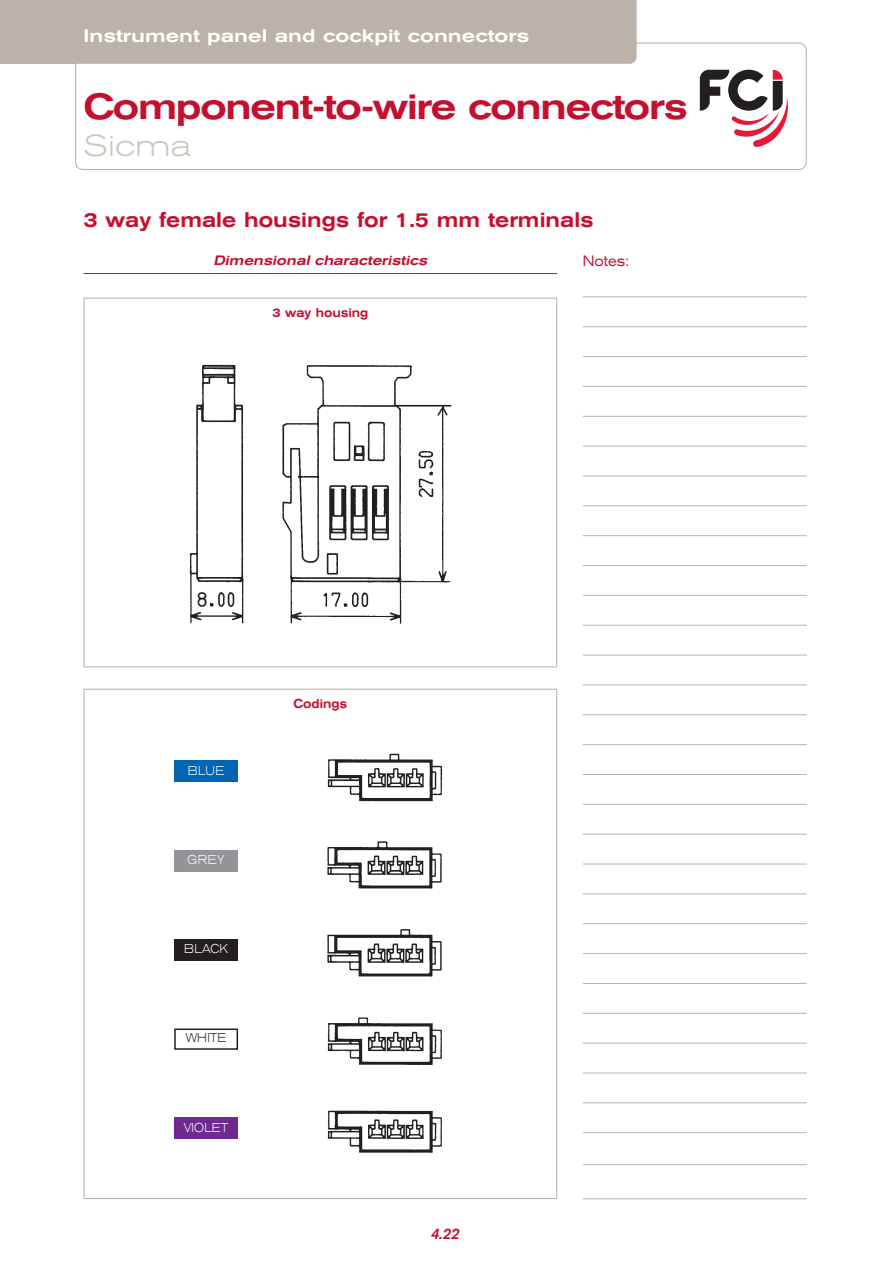
<style>
.page{position:relative;width:893px;height:1263px;background:#fff}
.page>*{position:absolute;margin:0;border:0;box-sizing:border-box;transform-origin:0 0}
.t1{font:500 expanded 36px "Akzidenz Grotesk BE";letter-spacing:-.04em;color:#c40f2e;scale:.95 1}
.t2{font:300 expanded 30px "Akzidenz Grotesk BE";letter-spacing:.015em;color:#cdc6be}
.t3{font:500 expanded 21px "Akzidenz Grotesk BE";color:#c40f2e;scale:.9 1}
.t4{font:500 expanded 18px "Akzidenz Grotesk BE";color:#fff}
.t5{font:expanded 15px "Akzidenz Grotesk BE";color:#c40f2e;scale:.85 1}
.t6{font:italic 500 15px "Akzidenz Grotesk BE";color:#c40f2e}
.t7{font:italic 500 expanded 13.5px "Akzidenz Grotesk BE";color:#c40f2e;scale:.95 1}
.t8{font:300 expanded 12.75px "Akzidenz Grotesk BE";letter-spacing:.02em;color:#fff;scale:.85 1}
.t9{font:500 expanded 12.75px "Akzidenz Grotesk BE";color:#c40f2e;scale:.85 1}
.t10{font:300 expanded 12.75px "Akzidenz Grotesk BE";color:#231f1f;scale:.85 1}
</style>
<div class="page">
<svg style="left:75px;top:43px;width:731px;height:127px"></svg>
<div style="left:77px;top:0;width:559px;height:64px;background:#bbb2a9"></div>
<div style="left:1px;top:0;width:76px;height:64px;background:#bbb2a9"></div>
<hr style="left:84px;top:273px;width:473px;height:1px;background:#c40f2e">
<img style="left:189px;top:364px;width:263px;height:260px">
<img style="left:327px;top:753px;width:116px;height:49px">
<img style="left:327px;top:929px;width:115px;height:48px">
<img style="left:327px;top:1017px;width:115px;height:48px">
<img style="left:327px;top:841px;width:115px;height:48px">
<img style="left:327px;top:1110px;width:116px;height:43px">
<div style="left:174px;top:761px;width:64px;height:21px;background:#0066b3"></div>
<div style="left:174px;top:850px;width:64px;height:21px;background:#939497"></div>
<div style="left:174px;top:939px;width:64px;height:21px;background:#231f1f"></div>
<div style="left:174px;top:1029px;width:64px;height:21px;border:2px solid #231f1f"></div>
<div style="left:174px;top:1118px;width:64px;height:21px;background:#6e2a90"></div>
<hr style="left:582px;top:297px;width:224px;height:1px;background:#bbb2a9">
<hr style="left:582px;top:326px;width:224px;height:1px;background:#bbb2a9">
<hr style="left:582px;top:356px;width:224px;height:1px;background:#bbb2a9">
<hr style="left:582px;top:386px;width:224px;height:1px;background:#bbb2a9">
<hr style="left:582px;top:416px;width:224px;height:1px;background:#bbb2a9">
<hr style="left:582px;top:446px;width:224px;height:1px;background:#bbb2a9">
<hr style="left:582px;top:476px;width:224px;height:1px;background:#bbb2a9">
<hr style="left:582px;top:506px;width:224px;height:1px;background:#bbb2a9">
<hr style="left:582px;top:535px;width:224px;height:1px;background:#bbb2a9">
<hr style="left:582px;top:565px;width:224px;height:1px;background:#bbb2a9">
<hr style="left:582px;top:595px;width:224px;height:1px;background:#bbb2a9">
<hr style="left:582px;top:625px;width:224px;height:1px;background:#bbb2a9">
<hr style="left:582px;top:655px;width:224px;height:1px;background:#bbb2a9">
<hr style="left:582px;top:685px;width:224px;height:1px;background:#bbb2a9">
<hr style="left:582px;top:715px;width:224px;height:1px;background:#bbb2a9">
<hr style="left:582px;top:744px;width:224px;height:1px;background:#bbb2a9">
<hr style="left:582px;top:774px;width:224px;height:1px;background:#bbb2a9">
<hr style="left:582px;top:804px;width:224px;height:1px;background:#bbb2a9">
<hr style="left:582px;top:834px;width:224px;height:1px;background:#bbb2a9">
<hr style="left:582px;top:864px;width:224px;height:1px;background:#bbb2a9">
<hr style="left:582px;top:894px;width:224px;height:1px;background:#bbb2a9">
<hr style="left:582px;top:923px;width:224px;height:1px;background:#bbb2a9">
<hr style="left:582px;top:953px;width:224px;height:1px;background:#bbb2a9">
<hr style="left:582px;top:983px;width:224px;height:1px;background:#bbb2a9">
<hr style="left:582px;top:1013px;width:224px;height:1px;background:#bbb2a9">
<hr style="left:582px;top:1043px;width:224px;height:1px;background:#bbb2a9">
<hr style="left:582px;top:1073px;width:224px;height:1px;background:#bbb2a9">
<hr style="left:582px;top:1103px;width:224px;height:1px;background:#bbb2a9">
<hr style="left:582px;top:1132px;width:224px;height:1px;background:#bbb2a9">
<hr style="left:582px;top:1164px;width:224px;height:1px;background:#bbb2a9">
<hr style="left:582px;top:1199px;width:224px;height:1px;background:#bbb2a9">
<svg style="left:699px;top:70px;width:89px;height:77px"></svg>
<p class="t4" style="left:84px;top:30px;width:447px">Instrument panel and cockpit connectors</p>
<h1 class="t1" style="left:84px;top:94px;width:637px">Component-to-wire connectors</h1>
<h2 class="t2" style="left:84px;top:135px;width:109px">Sicma</h2>
<p class="t3" style="left:84px;top:213px;width:568px">3 way female housings for 1.5 mm terminals</p>
<p class="t5" style="left:582px;top:255px;width:56px">Notes:</p>
<p class="t7" style="left:213px;top:255px;width:229px">Dimensional characteristics</p>
<p class="t9" style="left:272px;top:308px;width:114px">3 way housing</p>
<p class="t8" style="left:188px;top:766px;width:45px">BLUE</p>
<p class="t8" style="left:188px;top:855px;width:45px">GREY</p>
<p class="t8" style="left:184px;top:944px;width:53px">BLACK</p>
<p class="t10" style="left:186px;top:1033px;width:49px">WHITE</p>
<p class="t8" style="left:184px;top:1123px;width:54px">VIOLET</p>
<p class="t9" style="left:293px;top:699px;width:65px">Codings</p>
<p class="t6" style="left:430px;top:1229px;width:31px">4.22</p>
</div>
